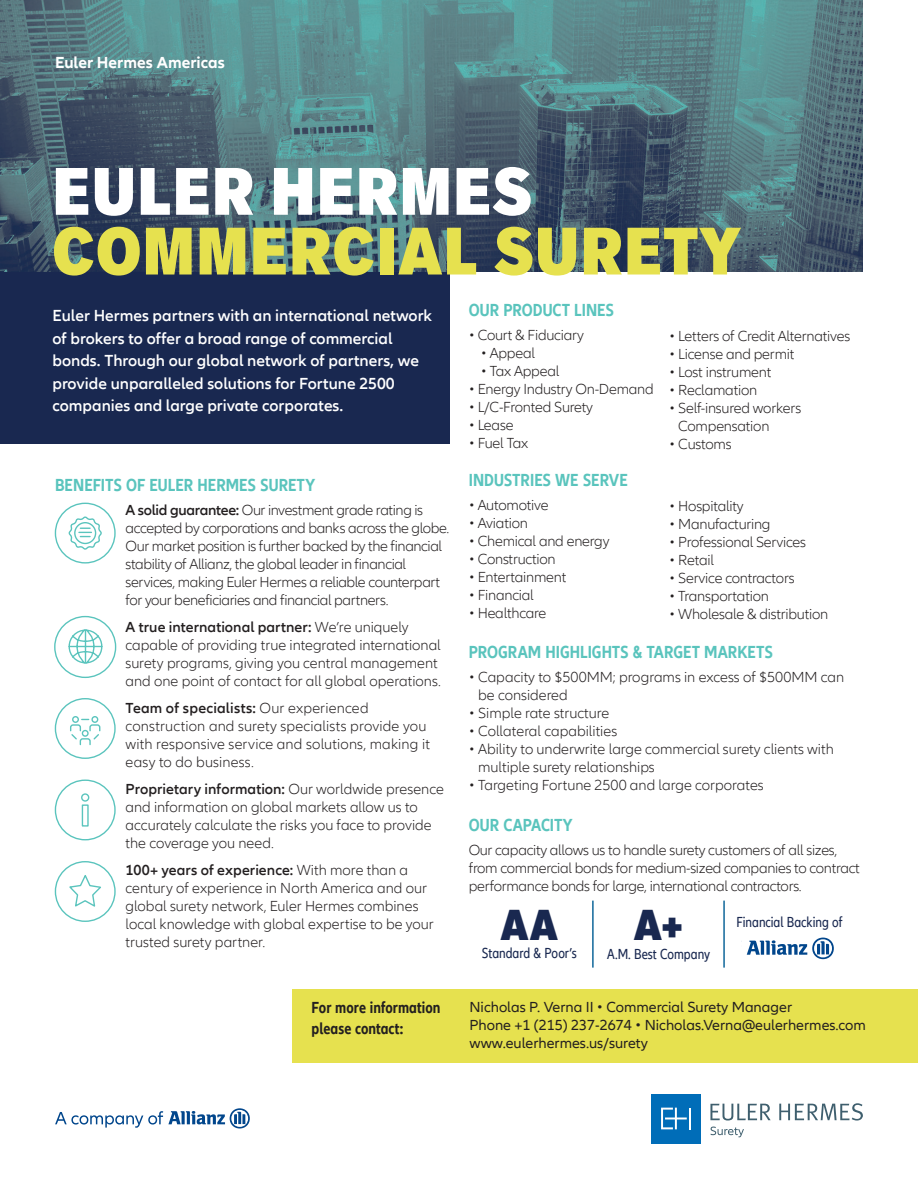
<style>
.page{position:relative;width:918px;height:1188px;background:#fff}
.page>*{position:absolute;margin:0;border:0;box-sizing:border-box;transform-origin:0 0}
.t1{font:900 condensed 65.7px "Applied Sans Pro";letter-spacing:.02em;color:#e6e14f}
.t2{font:900 condensed 65.7px "Applied Sans Pro";letter-spacing:.02em;color:#fff}
.t3{font:900 condensed 42px "Applied Sans Pro";color:#192850}
.t4{font:700 condensed 18px "Allianz Neo";color:#5ac4bd}
.t5{font:600 16.5px/22.5px "Allianz Neo";color:#fff}
.t6{font:700 condensed 16.5px/21px "Allianz Neo";letter-spacing:.005em;color:#231f20}
.t7{font:700 16.5px "Allianz Neo";color:#fff}
.t8{font:300 15px/18px "Allianz Neo";letter-spacing:-.015em;color:#231f20}
.t9{font:300 15px/18px "Allianz Neo";letter-spacing:.01em;color:#231f20}
.t10{font:15px/18px "Allianz Neo";color:#231f20}
.t11{font:condensed 15px "Allianz Neo";color:#192850}
.s1{font-weight:600}
</style>
<div class="page">
<div style="left:0;top:265px;width:450px;height:179px;background:#192850"></div>
<img style="left:0;top:0;width:863px;height:271px">
<svg style="left:55px;top:1108px;width:195px;height:21px"></svg>
<div style="left:54px;top:616px;width:62px;height:62px;border:1px solid #5ac4bd;border-radius:50%"></div>
<svg style="left:68px;top:629px;width:35px;height:35px"></svg>
<div style="left:55px;top:780px;width:61px;height:60px;border:1px solid #5ac4bd;border-radius:50%"></div>
<svg style="left:81px;top:793px;width:9px;height:34px"></svg>
<div style="left:55px;top:503px;width:61px;height:61px;border:1px solid #5ac4bd;border-radius:50%"></div>
<svg style="left:68px;top:516px;width:34px;height:34px"></svg>
<div style="left:55px;top:698px;width:61px;height:61px;border:1px solid #5ac4bd;border-radius:50%"></div>
<div style="left:72px;top:716px;width:7px;height:7px;border:1px solid #5ac4bd;border-radius:50%"></div>
<div style="left:91px;top:716px;width:7px;height:7px;border:1px solid #5ac4bd;border-radius:50%"></div>
<svg style="left:70px;top:718px;width:31px;height:28px"></svg>
<div style="left:55px;top:861px;width:61px;height:61px;border:1px solid #5ac4bd;border-radius:50%"></div>
<svg style="left:69px;top:875px;width:32px;height:32px"></svg>
<div style="left:651px;top:1094px;width:50px;height:49px;background:#006db8"></div>
<hr style="left:689px;top:1108px;width:2px;height:21px;background:#fff">
<svg style="left:661px;top:1108px;width:26px;height:21px"></svg>
<svg style="left:710px;top:1104px;width:61px;height:17px"></svg>
<svg style="left:779px;top:1103px;width:84px;height:18px"></svg>
<svg style="left:711px;top:1127px;width:33px;height:10px"></svg>
<div style="left:292px;top:989px;width:626px;height:74px;background:#e6e14f"></div>
<svg style="left:747px;top:938px;width:87px;height:21px"></svg>
<hr style="left:592px;top:901px;width:2px;height:67px;background:#10679a">
<hr style="left:723px;top:901px;width:2px;height:67px;background:#10679a">
<p class="t7" style="left:55px;top:53px;width:171px">Euler Hermes Americas</p>
<h1 class="t2" style="left:52px;top:151px;width:481px">EULER HERMES</h1>
<h1 class="t1" style="left:52px;top:211px;width:690px">COMMERCIAL SURETY</h1>
<p class="t5" style="left:52px;top:305px;width:381px">Euler Hermes partners with an international network of brokers to offer a broad range of commercial bonds. Through our global network of partners, we provide unparalleled solutions for Fortune 2500 companies and large private corporates.</p>
<p class="t4" style="left:469px;top:300px;width:147px">OUR PRODUCT LINES</p>
<p class="t8" style="left:469px;top:326px;width:117px">• Court &amp; Fiduciary</p>
<p class="t8" style="left:481px;top:344px;width:56px">• Appeal</p>
<p class="t8" style="left:481px;top:362px;width:80px">• Tax Appeal</p>
<p class="t8" style="left:469px;top:380px;width:187px">• Energy Industry On-Demand</p>
<p class="t8" style="left:469px;top:398px;width:126px">• L/C-Fronted Surety</p>
<p class="t8" style="left:469px;top:416px;width:46px">• Lease</p>
<p class="t8" style="left:469px;top:434px;width:61px">• Fuel Tax</p>
<p class="t4" style="left:469px;top:469px;width:161px">INDUSTRIES WE SERVE</p>
<p class="t8" style="left:469px;top:496px;width:81px">• Automotive</p>
<p class="t8" style="left:469px;top:514px;width:61px">• Aviation</p>
<p class="t8" style="left:469px;top:532px;width:142px">• Chemical and energy</p>
<p class="t8" style="left:469px;top:550px;width:88px">• Construction</p>
<p class="t8" style="left:469px;top:568px;width:99px">• Entertainment</p>
<p class="t8" style="left:469px;top:586px;width:67px">• Financial</p>
<p class="t8" style="left:469px;top:604px;width:79px">• Healthcare</p>
<p class="t4" style="left:469px;top:642px;width:306px">PROGRAM HIGHLIGHTS &amp; TARGET MARKETS</p>
<p class="t8" style="left:478px;top:668px;width:368px;text-indent:-9px">• Capacity to $500MM; programs in excess of $500MM can be considered</p>
<p class="t8" style="left:469px;top:704px;width:142px">• Simple rate structure</p>
<p class="t8" style="left:469px;top:722px;width:150px">• Collateral capabilities</p>
<p class="t8" style="left:478px;top:740px;width:357px;text-indent:-9px">• Ability to underwrite large commercial surety clients with multiple surety relationships</p>
<p class="t8" style="left:469px;top:776px;width:297px">• Targeting Fortune 2500 and large corporates</p>
<p class="t4" style="left:469px;top:814px;width:105px">OUR CAPACITY</p>
<p class="t8" style="left:469px;top:841px;width:393px">Our capacity allows us to handle surety customers of all sizes, from commercial bonds for medium-sized companies to contract performance bonds for large, international contractors.</p>
<h2 class="t3" style="left:501px;top:899px;width:59px">AA</h2>
<h2 class="t3" style="left:634px;top:899px;width:51px">A+</h2>
<p class="t11" style="left:736px;top:914px;width:108px">Financial Backing of</p>
<p class="t11" style="left:482px;top:945px;width:97px">Standard &amp; Poor’s</p>
<p class="t11" style="left:607px;top:945px;width:104px">A.M. Best Company</p>
<p class="t8" style="left:669px;top:327px;width:183px">• Letters of Credit Alternatives</p>
<p class="t8" style="left:669px;top:345px;width:127px">• License and permit</p>
<p class="t8" style="left:669px;top:363px;width:104px">• Lost instrument</p>
<p class="t8" style="left:669px;top:381px;width:90px">• Reclamation</p>
<p class="t8" style="left:678px;top:399px;width:124px;text-indent:-9px">• Self-insured workers<br>Compensation</p>
<p class="t8" style="left:669px;top:435px;width:64px">• Customs</p>
<p class="t4" style="left:55px;top:474px;width:262px">BENEFITS OF EULER HERMES SURETY</p>
<p class="t8" style="left:126px;top:501px;width:325px"><span class="s1">A solid guarantee:</span> Our investment grade rating is accepted by corporations and banks across the globe.<br>Our market position is further backed by the financial stability of Allianz, the global leader in financial services, making Euler Hermes a reliable counterpart for your beneficiaries and financial partners.</p>
<p class="t8" style="left:126px;top:618px;width:317px"><span class="s1">A true international partner:</span> We’re uniquely capable of providing true integrated international surety programs, giving you central management and one point of contact for all global operations.</p>
<p class="t9" style="left:126px;top:699px;width:306px"><span class="s1">Team of specialists:</span> Our experienced construction and surety specialists provide you with responsive service and solutions, making it easy to do business.</p>
<p class="t8" style="left:126px;top:780px;width:320px"><span class="s1">Proprietary information:</span> Our worldwide presence and information on global markets allow us to accurately calculate the risks you face to provide the coverage you need.</p>
<p class="t8" style="left:126px;top:861px;width:310px"><span class="s1">100+ years of experience:</span> With more than a century of experience in North America and our global surety network, Euler Hermes combines local knowledge with global expertise to be your trusted surety partner.</p>
<p class="t8" style="left:669px;top:497px;width:76px">• Hospitality</p>
<p class="t8" style="left:669px;top:515px;width:103px">• Manufacturing</p>
<p class="t8" style="left:669px;top:533px;width:138px">• Professional Services</p>
<p class="t8" style="left:669px;top:551px;width:46px">• Retail</p>
<p class="t8" style="left:669px;top:569px;width:127px">• Service contractors</p>
<p class="t8" style="left:669px;top:587px;width:101px">• Transportation</p>
<p class="t8" style="left:669px;top:605px;width:161px">• Wholesale &amp; distribution</p>
<p class="t6" style="left:312px;top:998px;width:130px">For more information please contact:</p>
<p class="t10" style="left:470px;top:999px;width:398px">Nicholas P. Verna II • Commercial Surety Manager<br>Phone +1 (215) 237-2674 • Nicholas.Verna@eulerhermes.com www.eulerhermes.us/surety</p>
</div>
